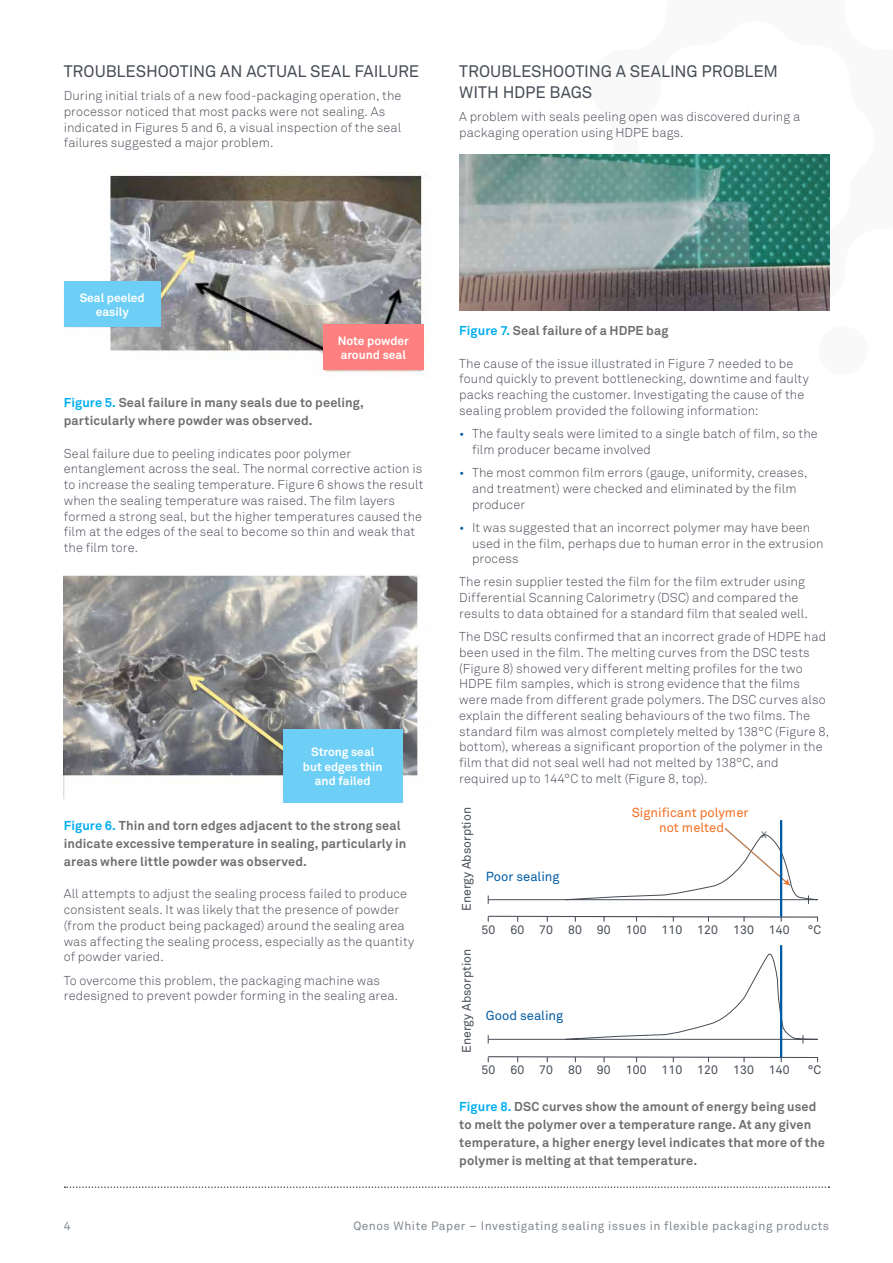
<style>
.page{position:relative;width:893px;height:1263px;background:#fff}
.page>*{position:absolute;margin:0;border:0;box-sizing:border-box;transform-origin:0 0}
.t1{font:16.5px/21px "Akkurat";letter-spacing:-.005em;color:#474c55}
.t2{font:13.05px/15.6px "Akkurat";color:#f36f21;text-align:center}
.t3{font:13.05px "Akkurat";color:#005ca6}
.t4{font:300 12.75px/15.8px "Akkurat";letter-spacing:.005em;color:#474c55}
.t5{font:700 12.75px/18px "Akkurat";letter-spacing:.01em;color:#6d6e71}
.t6{font:12.3px "Akkurat";letter-spacing:.01em;color:#474c55}
.t7{font:12.3px "Akkurat";color:#484c55}
.t8{font:12px "Akkurat";letter-spacing:.04em;color:#82898f}
.t9{font:700 12px/14.4px "Akkurat";color:#fff;text-align:center}
.t10{font:9.15px "Akkurat";color:#484c55}
.s1{color:#00aeef}
.s2{color:#005ca6}
</style>
<div class="page">
<svg style="left:65px;top:1186px;width:764px;height:2px"></svg>
<img style="left:459px;top:154px;width:370px;height:156px">
<img style="left:64px;top:574px;width:354px;height:229px">
<div style="left:283px;top:729px;width:119px;height:74px;background:#6dcff6"></div>
<img style="left:64px;top:171px;width:363px;height:205px">
<div style="left:64px;top:281px;width:97px;height:46px;background:#6dcff6"></div>
<div style="left:323px;top:325px;width:100px;height:45px;background:#ff8080"></div>
<svg style="left:487px;top:915px;width:331px;height:7px"></svg>
<svg style="left:487px;top:1056px;width:331px;height:6px"></svg>
<svg style="left:487px;top:950px;width:331px;height:93px"></svg>
<svg style="left:487px;top:827px;width:331px;height:77px"></svg>
<hr style="left:780px;top:945px;width:2px;height:112px;background:#005ca6">
<hr style="left:780px;top:820px;width:2px;height:97px;background:#005ca6">
<p class="t1" style="left:64px;top:60px;width:357px">TROUBLESHOOTING AN ACTUAL SEAL FAILURE</p>
<p class="t4" style="left:64px;top:88px;width:339px">During initial trials of a new food-packaging operation, the processor noticed that most packs were not sealing. As indicated in Figures 5 and 6, a visual inspection of the seal failures suggested a major problem.</p>
<p class="t1" style="left:459px;top:60px;width:320px">TROUBLESHOOTING A SEALING PROBLEM<br>WITH HDPE BAGS</p>
<p class="t4" style="left:459px;top:109px;width:342px">A problem with seals peeling open was discovered during a packaging operation using HDPE bags.</p>
<p class="t9" style="left:80px;top:290px;width:67px">Seal peeled easily</p>
<p class="t9" style="left:338px;top:333px;width:73px;text-align:left">Note powder around seal</p>
<p class="t5" style="left:64px;top:393px;width:301px"><span class="s1">Figure 5.</span> Seal failure in many seals due to peeling, particularly where powder was observed.</p>
<p class="t4" style="left:64px;top:445px;width:361px">Seal failure due to peeling indicates poor polymer entanglement across the seal. The normal corrective action is to increase the sealing temperature. Figure 6 shows the result when the sealing temperature was raised. The film layers formed a strong seal, but the higher temperatures caused the film at the edges of the seal to become so thin and weak that the film tore.</p>
<p class="t9" style="left:303px;top:745px;width:81px">Strong seal but edges thin and failed</p>
<p class="t5" style="left:64px;top:816px;width:344px"><span class="s1">Figure 6.</span> Thin and torn edges adjacent to the strong seal indicate excessive temperature in sealing, particularly in areas where little powder was observed.</p>
<p class="t4" style="left:64px;top:886px;width:352px">All attempts to adjust the sealing process failed to produce consistent seals. It was likely that the presence of powder (from the product being packaged) around the sealing area was affecting the sealing process, especially as the quantity of powder varied.</p>
<p class="t4" style="left:64px;top:972px;width:336px">To overcome this problem, the packaging machine was redesigned to prevent powder forming in the sealing area.</p>
<p class="t5" style="left:459px;top:321px;width:211px"><span class="s1">Figure 7.</span> Seal failure of a HDPE bag</p>
<p class="t4" style="left:459px;top:355px;width:351px">The cause of the issue illustrated in Figure 7 needed to be found quickly to prevent bottlenecking, downtime and faulty packs reaching the customer. Investigating the cause of the sealing problem provided the following information:</p>
<p class="t4" style="left:472px;top:426px;width:347px;text-indent:-13px"><span class="s2">•</span> The faulty seals were limited to a single batch of film, so the film producer became involved</p>
<p class="t4" style="left:472px;top:464px;width:337px;text-indent:-13px"><span class="s2">•</span> The most common film errors (gauge, uniformity, creases, and treatment) were checked and eliminated by the film producer</p>
<p class="t4" style="left:472px;top:519px;width:353px;text-indent:-13px"><span class="s2">•</span> It was suggested that an incorrect polymer may have been used in the film, perhaps due to human error in the extrusion process</p>
<p class="t4" style="left:459px;top:574px;width:350px">The resin supplier tested the film for the film extruder using<br>Differential Scanning Calorimetry (DSC) and compared the results to data obtained for a standard film that sealed well.</p>
<p class="t4" style="left:459px;top:629px;width:371px">The DSC results confirmed that an incorrect grade of HDPE had been used in the film. The melting curves from the DSC tests (Figure 8) showed very different melting profiles for the two HDPE film samples, which is strong evidence that the films were made from different grade polymers. The DSC curves also explain the different sealing behaviours of the two films. The standard film was almost completely melted by 138°C (Figure 8, bottom), whereas a significant proportion of the polymer in the film that did not seal well had not melted by 138°C, and required up to 144°C to melt (Figure 8, top).</p>
<p class="t6" style="left:459px;top:911px;width:105px;rotate:-90deg">Energy Absorption</p>
<p class="t6" style="left:459px;top:1053px;width:105px;rotate:-90deg">Energy Absorption</p>
<p class="t3" style="left:486px;top:868px;width:75px">Poor sealing</p>
<p class="t2" style="left:632px;top:804px;width:118px">Significant polymer not melted</p>
<p class="t10" style="left:762px;top:829px;width:7px">X</p>
<p class="t6" style="left:482px;top:921px;width:310px">50 60 70 80 90 100 110 120 130 140</p>
<p class="t7" style="left:808px;top:921px;width:15px">°C</p>
<p class="t3" style="left:486px;top:1007px;width:79px">Good sealing</p>
<p class="t6" style="left:482px;top:1062px;width:310px">50 60 70 80 90 100 110 120 130 140</p>
<p class="t7" style="left:808px;top:1062px;width:15px">°C</p>
<p class="t5" style="left:459px;top:1097px;width:367px"><span class="s1">Figure 8.</span> DSC curves show the amount of energy being used to melt the polymer over a temperature range. At any given temperature, a higher energy level indicates that more of the polymer is melting at that temperature.</p>
<p class="t8" style="left:64px;top:1218px;width:8px">4</p>
<p class="t8" style="left:353px;top:1218px;width:477px">Qenos White Paper – Investigating sealing issues in flexible packaging products</p>
</div>
